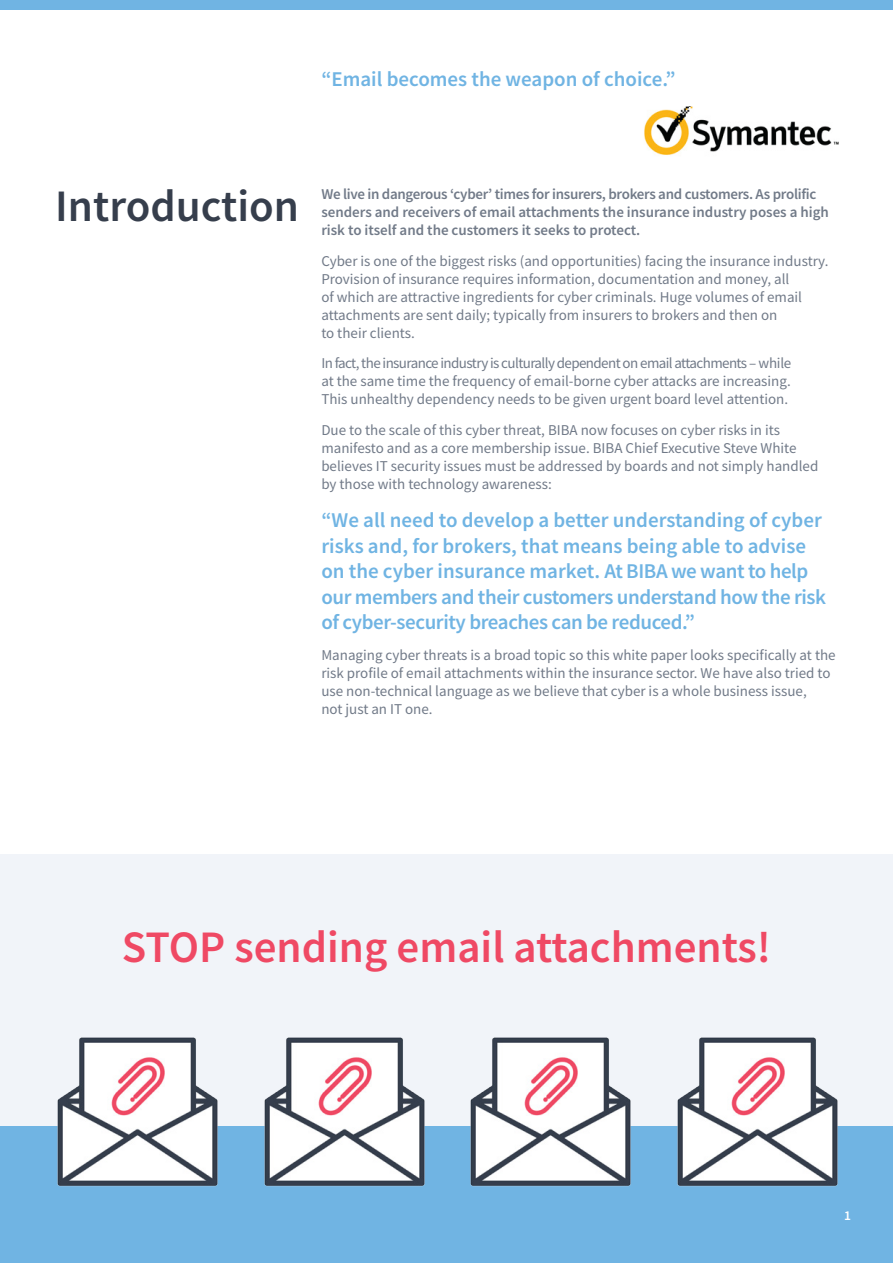
<style>
.page{position:relative;width:893px;height:1263px;background:#fff}
.page>*{position:absolute;margin:0;border:0;box-sizing:border-box;transform-origin:0 0}
.t1{font:600 45px "Source Sans Pro";color:#ef4964}
.t2{font:600 45px "Source Sans Pro";color:#363e4c}
.t3{font:600 21px/25.5px "Source Sans Pro";letter-spacing:-.01em;color:#70b4e3}
.t4{font:15px/18px "Source Sans Pro";color:#717a88}
.t5{font:600 15px/18px "Source Sans Pro";letter-spacing:-.01em;color:#717a88}
.t6{font:600 13.5px "Source Sans Pro";color:#fff}
</style>
<div class="page">
<div style="left:0;top:855px;width:893px;height:329px;background:#f1f4f9"></div>
<div style="left:0;top:1126px;width:893px;height:137px;background:#70b4e3"></div>
<img style="left:57px;top:1037px;width:161px;height:150px">
<img style="left:264px;top:1037px;width:161px;height:150px">
<img style="left:470px;top:1037px;width:161px;height:150px">
<img style="left:677px;top:1037px;width:161px;height:150px">
<img style="left:644px;top:106px;width:195px;height:49px">
<div style="left:0;top:0;width:893px;height:10px;background:#70b4e3"></div>
<h2 class="t3" style="left:321px;top:66px;width:356px">“Email becomes the weapon of choice.”</h2>
<h1 class="t2" style="left:55px;top:177px;width:245px">Introduction</h1>
<p class="t5" style="left:321px;top:185px;width:509px">We live in dangerous ‘cyber’ times for insurers, brokers and customers. As prolific senders and receivers of email attachments the insurance industry poses a high risk to itself and the customers it seeks to protect.</p>
<p class="t4" style="left:321px;top:251px;width:509px">Cyber is one of the biggest risks (and opportunities) facing the insurance industry.<br>Provision of insurance requires information, documentation and money, all<br>of which are attractive ingredients for cyber criminals. Huge volumes of email attachments are sent daily; typically from insurers to brokers and then on<br>to their clients.</p>
<p class="t4" style="left:321px;top:354px;width:471px;text-align:justify">In fact, the insurance industry is culturally dependent on email attachments – while at the same time the frequency of email-borne cyber attacks are increasing.<br>This unhealthy dependency needs to be given urgent board level attention.</p>
<p class="t4" style="left:321px;top:421px;width:499px">Due to the scale of this cyber threat, BIBA now focuses on cyber risks in its manifesto and as a core membership issue. BIBA Chief Executive Steve White believes IT security issues must be addressed by boards and not simply handled by those with technology awareness:</p>
<p class="t3" style="left:321px;top:507px;width:506px">“We all need to develop a better understanding of cyber risks and, for brokers, that means being able to advise on the cyber insurance market. At BIBA we want to help our members and their customers understand how the risk of cyber-security breaches can be reduced.”</p>
<p class="t4" style="left:321px;top:646px;width:516px">Managing cyber threats is a broad topic so this white paper looks specifically at the risk profile of email attachments within the insurance sector. We have also tried to use non-technical language as we believe that cyber is a whole business issue,<br>not just an IT one.</p>
<h1 class="t1" style="left:122px;top:918px;width:651px">STOP sending email attachments!</h1>
<p class="t6" style="left:844px;top:1206px;width:8px">1</p>
</div>
